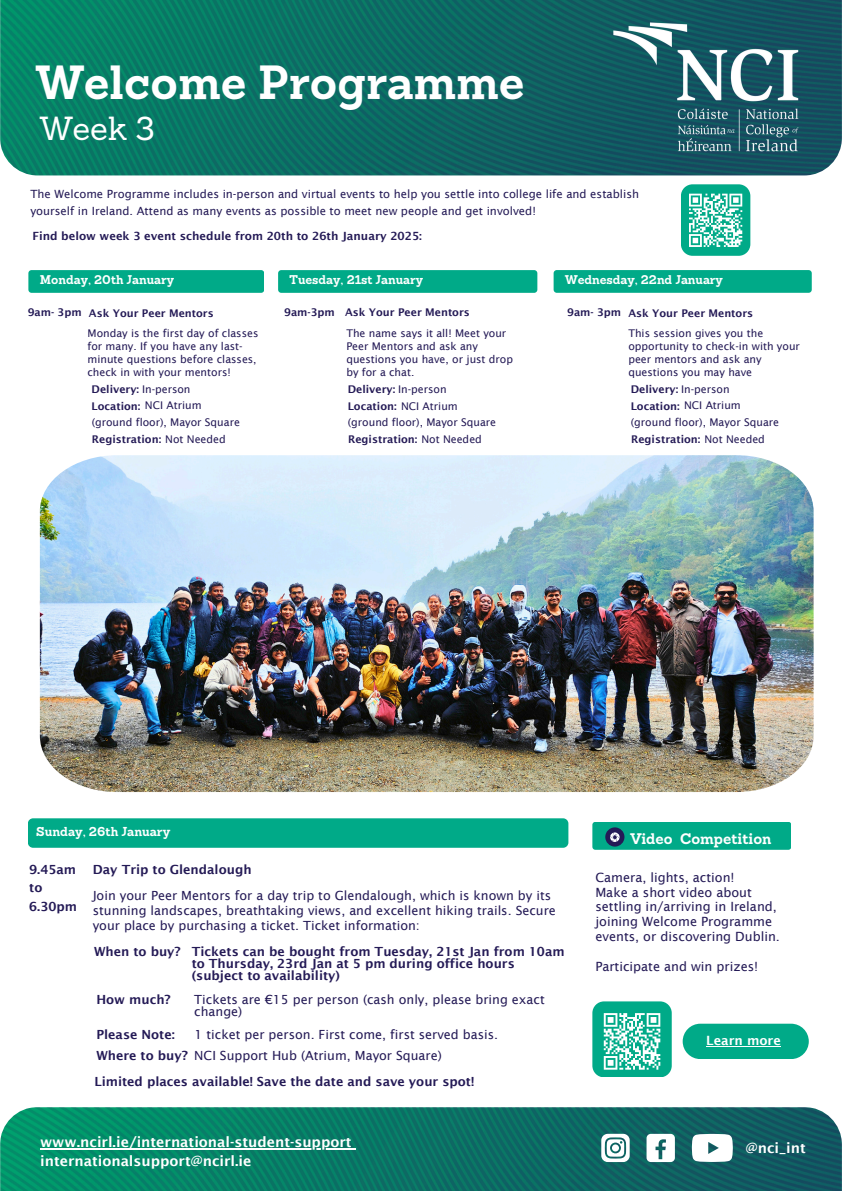
<style>
.page{position:relative;width:842px;height:1191px;background:#fff}
.page>*{position:absolute;margin:0;border:0;box-sizing:border-box;transform-origin:0 0}
.t1{font:700 46.7px "Sanchez Slab";color:#fff}
.t2{font:32.5px "Sanchez Slab";color:#fff}
.t3{font:700 14.9px "Sanchez Slab";color:#fff}
.t4{font:600 14.1px/19.1px "Lucida Sans";color:#fff}
.t5{font:600 12.8px "Lucida Sans";color:#fff}
.t6{font:12.7px/14.9px "Lucida Sans";color:#241a56}
.t7{font:12.6px/15px "Lucida Sans";color:#241a56}
.t8{font:600 12.6px/12px "Lucida Sans";color:#241a56}
.t9{font:700 12.6px "Sanchez Slab";color:#fff}
.t10{font:700 12.3px "Sanchez Slab";color:#fff}
.t11{font:11.3px/17px "Lucida Sans";color:#241a56}
.t12{font:600 11.3px "Lucida Sans";color:#241a56}
.t13{font:10.6px/13.3px "Lucida Sans";color:#241a56}
.t14{font:600 10.6px "Lucida Sans";color:#241a56}
.s1{font-weight:400}
</style>
<div class="page">
<img style="left:0;top:0;width:570px;height:175px">
<img style="left:0;top:1107px;width:842px;height:83px">
<svg style="left:692px;top:1133px;width:41px;height:28px"></svg>
<svg style="left:646px;top:1133px;width:29px;height:28px"></svg>
<svg style="left:601px;top:1133px;width:30px;height:28px"></svg>
<div style="left:28px;top:270px;width:236px;height:23px;background:#0a8;border-radius:3px"></div>
<div style="left:278px;top:270px;width:259px;height:23px;background:#0a8;border-radius:3px"></div>
<div style="left:554px;top:270px;width:258px;height:23px;background:#0a8;border-radius:3px"></div>
<div style="left:28px;top:818px;width:540px;height:29px;background:#0a8;border-radius:5px"></div>
<img style="left:40px;top:455px;width:773px;height:337px">
<hr style="left:40px;top:1147px;width:312px;height:1px;background:#fff">
<img style="left:570px;top:0;width:272px;height:224px">
<svg style="left:681px;top:184px;width:69px;height:72px"></svg>
<div style="left:592px;top:821px;width:199px;height:28px;background:#0a8;border-radius:3px"></div>
<div style="left:683px;top:1023px;width:126px;height:35px;background:#0a8;border-radius:18px"></div>
<div style="left:605px;top:827px;width:19px;height:19px;background:#241a56;border-radius:50%"></div>
<svg style="left:610px;top:832px;width:10px;height:9px"></svg>
<hr style="left:706px;top:1046px;width:75px;height:1px;background:#fff">
<div style="left:592px;top:1001px;width:80px;height:76px;background:#0a8;border-radius:12px"></div>
<svg style="left:603px;top:1013px;width:58px;height:57px"></svg>
<p class="t1" style="left:36px;top:64px;width:490px">Welcome Programme</p>
<p class="t2" style="left:40px;top:115px;width:116px">Week 3</p>
<h6 class="t11" style="left:30px;top:185px;width:610px">The Welcome Programme includes in-person and virtual events to help you settle into college life and establish yourself in Ireland. Attend as many events as possible to meet new people and get involved!</h6>
<h4 class="t12" style="left:33px;top:229px;width:391px">Find below week 3 event schedule from 20th to 26th January 2025:</h4>
<p class="t10" style="left:40px;top:275px;width:136px">Monday, 20th January</p>
<p class="t10" style="left:290px;top:275px;width:135px">Tuesday, 21st January</p>
<h6 class="t10" style="left:565px;top:275px;width:159px">Wednesday, 22nd January</h6>
<h6 class="t14" style="left:28px;top:305px;width:55px">9am- 3pm</h6>
<p class="t14" style="left:89px;top:307px;width:126px">Ask Your Peer Mentors</p>
<h6 class="t13" style="left:88px;top:326px;width:172px">Monday is the first day of classes for many. If you have any last&shy;minute questions before classes, check in with your mentors!</h6>
<p class="t14" style="left:284px;top:305px;width:52px">9am-3pm</p>
<h6 class="t14" style="left:345px;top:306px;width:126px">Ask Your Peer Mentors</h6>
<p class="t13" style="left:346px;top:326px;width:168px">The name says it all! Meet your<br>Peer Mentors and ask any questions you have, or just drop by for a chat.</p>
<h6 class="t14" style="left:567px;top:305px;width:55px">9am- 3pm</h6>
<p class="t14" style="left:628px;top:307px;width:126px">Ask Your Peer Mentors</p>
<h4 class="t13" style="left:628px;top:326px;width:173px">This session gives you the opportunity to check-in with your peer mentors and ask any questions you may have</h4>
<h6 class="t14" style="left:92px;top:382px;width:100px">Delivery: <span class="s1">In-person</span></h6>
<h6 class="t14" style="left:92px;top:399px;width:50px">Location:</h6>
<p class="t13" style="left:145px;top:398px;width:58px">NCI Atrium</p>
<h6 class="t14" style="left:348px;top:382px;width:100px">Delivery: <span class="s1">In-person</span></h6>
<h6 class="t14" style="left:348px;top:399px;width:111px">Location: <span class="s1">NCI Atrium</span></h6>
<p class="t14" style="left:631px;top:382px;width:100px">Delivery: <span class="s1">In-person</span></p>
<p class="t14" style="left:631px;top:399px;width:50px">Location:</p>
<h6 class="t13" style="left:684px;top:398px;width:58px">NCI Atrium</h6>
<h6 class="t13" style="left:92px;top:415px;width:150px">(ground floor), Mayor Square</h6>
<p class="t13" style="left:348px;top:415px;width:150px">(ground floor), Mayor Square</p>
<p class="t13" style="left:631px;top:415px;width:150px">(ground floor), Mayor Square</p>
<h6 class="t14" style="left:92px;top:432px;width:135px">Registration: <span class="s1">Not Needed</span></h6>
<h6 class="t14" style="left:348px;top:432px;width:135px">Registration: <span class="s1">Not Needed</span></h6>
<p class="t14" style="left:631px;top:432px;width:135px">Registration: <span class="s1">Not Needed</span></p>
<p class="t9" style="left:36px;top:826px;width:136px">Sunday, 26th January</p>
<h5 class="t8" style="left:29px;top:859px;width:49px;line-height:18.8px">9.45am to<br>6.30pm</h5>
<h4 class="t8" style="left:93px;top:862px;width:160px">Day Trip to Glendalough</h4>
<h3 class="t7" style="left:93px;top:887px;width:465px">Join your Peer Mentors for a day trip to Glendalough, which is known by its stunning landscapes, breathtaking views, and excellent hiking trails. Secure your place by purchasing a ticket. Ticket information:</h3>
<h4 class="t8" style="left:94px;top:944px;width:88px">When to buy?</h4>
<h4 class="t8" style="left:192px;top:945px;width:374px">Tickets can be bought from Tuesday, 21st Jan from 10am to Thursday, 23rd Jan at 5 pm during office hours (subject to availability)</h4>
<h5 class="t8" style="left:96px;top:992px;width:76px">How much?</h5>
<h5 class="t7" style="left:194px;top:992px;width:352px;line-height:12px">Tickets are €15 per person (cash only, please bring exact change)</h5>
<h4 class="t8" style="left:96px;top:1028px;width:80px">Please Note:</h4>
<h4 class="t7" style="left:195px;top:1026px;width:305px">1 ticket per person. First come, first served basis.</h4>
<h5 class="t8" style="left:96px;top:1048px;width:93px">Where to buy?</h5>
<h4 class="t7" style="left:194px;top:1047px;width:249px">NCI Support Hub (Atrium, Mayor Square)</h4>
<h4 class="t8" style="left:94px;top:1075px;width:381px">Limited places available! Save the date and save your spot!</h4>
<h4 class="t3" style="left:630px;top:832px;width:143px">Video Competition</h4>
<h5 class="t6" style="left:595px;top:869px;width:186px">Camera, lights, action!<br>Make a short video about settling in/arriving in Ireland, joining Welcome Programme events, or discovering Dublin.</h5>
<h5 class="t6" style="left:595px;top:958px;width:164px">Participate and win prizes!</h5>
<p class="t5" style="left:706px;top:1032px;width:76px">Learn more</p>
<h4 class="t4" style="left:40px;top:1131px;width:313px">www.ncirl.ie/international-student-support internationalsupport@ncirl.ie</h4>
<h4 class="t4" style="left:746px;top:1138px;width:62px">@nci_int</h4>
</div>
